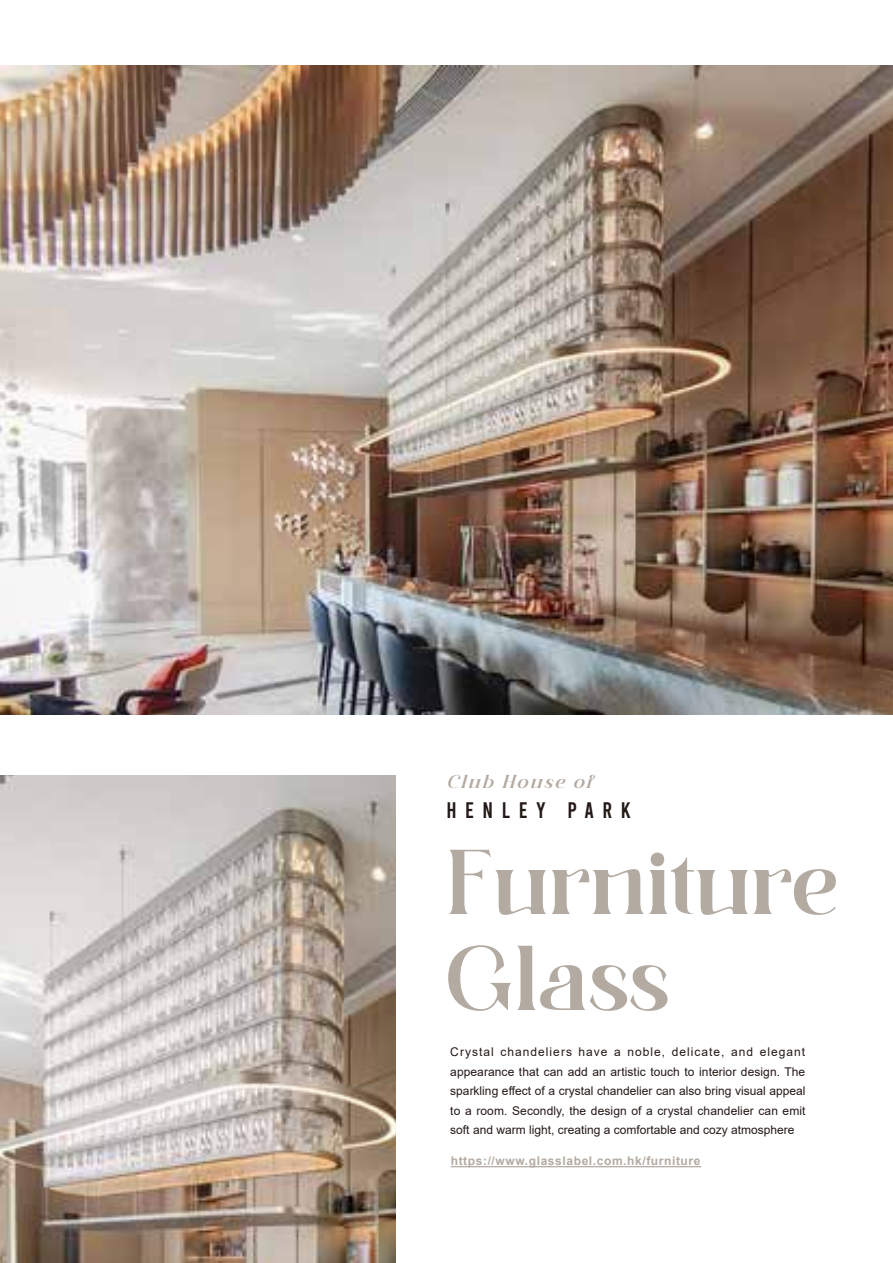
<style>
.page{position:relative;width:893px;height:1263px;background:#fff}
.page>*{position:absolute;margin:0;border:0;box-sizing:border-box;transform-origin:0 0}
.t1{font:700 81px/96px "Moldyen";color:#b3aaa2}
.t2{font:22.5px "Bebas";letter-spacing:.38em;color:#231916}
.t3{font:italic 700 16.5px "Moldyen";color:#b3aaa2}
.t4{font:12px/19.5px "Arial";color:#231916;text-align:justify}
.t5{font:700 12px "Arial";letter-spacing:.05em;color:#b3aaa2}
</style>
<div class="page">
<img style="left:0;top:66px;width:893px;height:648px">
<img style="left:0;top:775px;width:395px;height:488px">
<hr style="left:451px;top:1166px;width:250px;height:1px;background:#b3aaa2">
<h3 class="t3" style="left:446px;top:771px;width:153px">Club House of</h3>
<h2 class="t2" style="left:446px;top:798px;width:186px">HENLEY PARK</h2>
<h1 class="t1" style="left:446px;top:835px;width:393px">Furniture<br>Glass</h1>
<p class="t4" style="left:450px;top:1042px;width:357px">Crystal chandeliers have a noble, delicate, and elegant appearance that can add an artistic touch to interior design. The sparkling effect of a crystal chandelier can also bring visual appeal to a room. Secondly, the design of a crystal chandelier can emit soft and warm light, creating a comfortable and cozy atmosphere</p>
<p class="t5" style="left:451px;top:1153px;width:251px">https://www.glasslabel.com.hk/furniture</p>
</div>
